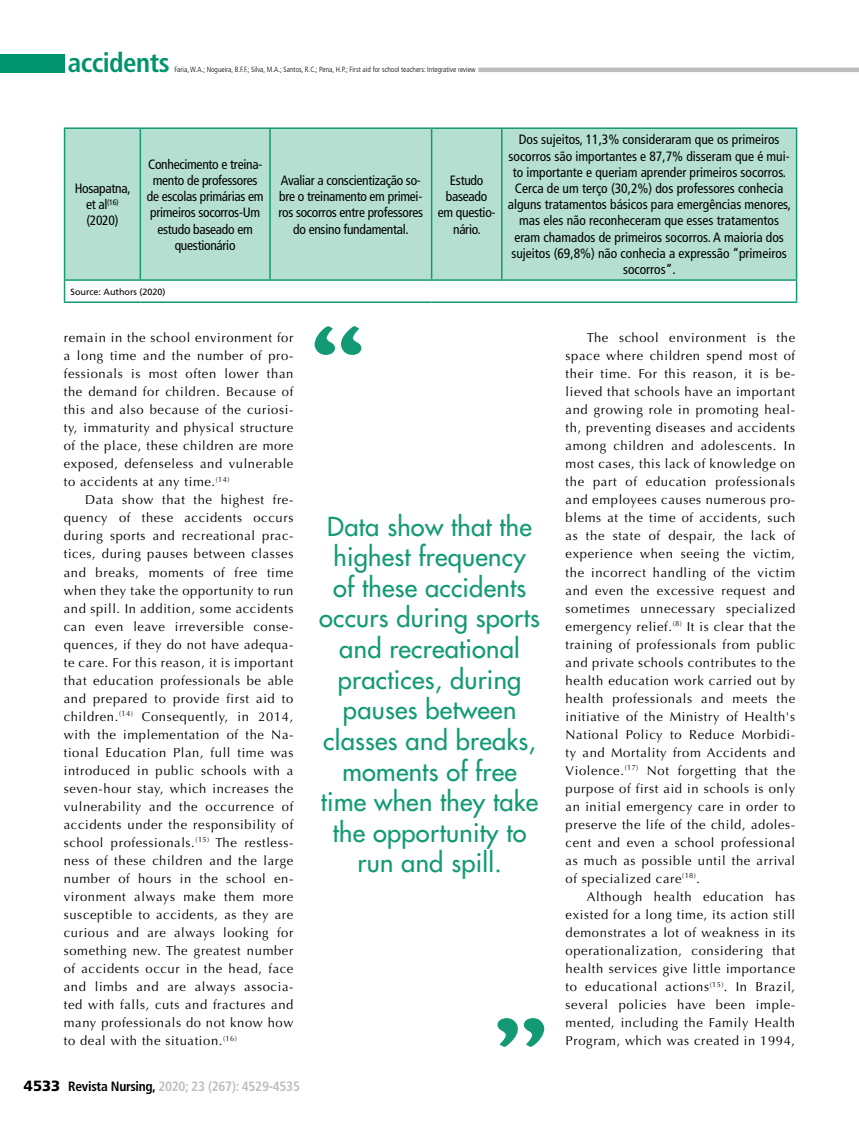
<style>
.page{position:relative;width:859px;height:1132px;background:#fff}
.page>*{position:absolute;margin:0;border:0;box-sizing:border-box;transform-origin:0 0}
.t1{font:700 condensed 27px "Frutiger LT Std";letter-spacing:-.02em;color:#00946c}
.t2{font:500 25.5px/30.6px "Futura Std";letter-spacing:.01em;color:#139a74;text-align:center}
.t3{font:condensed 13.5px/16.2px "Frutiger LT Std";color:#000;text-align:center}
.t4{font:condensed 13.5px/16.2px "Frutiger LT Std";letter-spacing:-.02em;color:#000;text-align:center}
.t5{font:700 condensed 13.5px "Frutiger LT Std";letter-spacing:-.02em;color:#bcbec0}
.t6{font:12.9px/18px "Optima LT Std";letter-spacing:.05em;color:#000;text-align:justify}
.t7{font:9px "Frutiger LT Std";color:#000}
.t8{font:300 condensed 7.5px "Frutiger LT Std";color:#000}
.s1{font-weight:900;font-stretch:normal;font-size:14.85px;color:#000}
.s2{color:#000}
</style>
<div class="page">
<div style="left:0;top:54px;width:65px;height:18px;background:#00946c"></div>
<hr style="left:478px;top:68px;width:381px;height:4px;background:#bcbec0">
<div style="left:65px;top:129px;width:731px;height:150px;background:#b4dfd1"></div>
<hr style="left:64px;top:127px;width:76px;height:2px;background:#139a74">
<hr style="left:64px;top:129px;width:1px;height:150px;background:#139a74">
<hr style="left:140px;top:127px;width:130px;height:2px;background:#139a74">
<hr style="left:140px;top:129px;width:1px;height:150px;background:#139a74">
<hr style="left:270px;top:127px;width:162px;height:2px;background:#139a74">
<hr style="left:269px;top:129px;width:2px;height:150px;background:#139a74">
<hr style="left:432px;top:127px;width:70px;height:2px;background:#139a74">
<hr style="left:431px;top:129px;width:1px;height:150px;background:#139a74">
<hr style="left:502px;top:127px;width:295px;height:2px;background:#139a74">
<hr style="left:501px;top:129px;width:1px;height:150px;background:#139a74">
<hr style="left:796px;top:129px;width:1px;height:150px;background:#139a74">
<hr style="left:64px;top:279px;width:76px;height:2px;background:#139a74">
<svg style="left:64px;top:281px;width:1px;height:20px"></svg>
<hr style="left:140px;top:279px;width:130px;height:2px;background:#139a74">
<hr style="left:270px;top:279px;width:162px;height:2px;background:#139a74">
<hr style="left:432px;top:279px;width:70px;height:2px;background:#139a74">
<hr style="left:502px;top:279px;width:295px;height:2px;background:#139a74">
<svg style="left:796px;top:281px;width:1px;height:20px"></svg>
<hr style="left:64px;top:301px;width:76px;height:2px;background:#139a74">
<hr style="left:140px;top:301px;width:130px;height:2px;background:#139a74">
<hr style="left:270px;top:301px;width:162px;height:2px;background:#139a74">
<hr style="left:432px;top:301px;width:70px;height:2px;background:#139a74">
<hr style="left:502px;top:301px;width:295px;height:2px;background:#139a74">
<svg style="left:497px;top:1018px;width:47px;height:28px"></svg>
<svg style="left:315px;top:326px;width:46px;height:29px"></svg>
<h1 class="t1" style="left:68px;top:47px;width:103px">accidents</h1>
<p class="t8" style="left:174px;top:65px;width:303px">Faria, W.A.; Nogueira, B.F.F.; Silva, M.A.; Santos, R.C.; Pena, H.P.; First aid for school teachers: Integrative review</p>
<p class="t4" style="left:75px;top:180px;width:57px">Hosapatna, et al<sup>(16) </sup>(2020)</p>
<p class="t4" style="left:147px;top:156px;width:118px">Conhecimento e treina&shy;mento de professores de escolas primárias em primeiros socorros-Um estudo baseado em questionário</p>
<p class="t7" style="left:71px;top:286px;width:97px">Source: Authors (2020)</p>
<p class="t4" style="left:278px;top:172px;width:146px">Avaliar a conscientização so&shy;bre o treinamento em primei&shy;ros socorros entre professores do ensino fundamental.</p>
<p class="t4" style="left:438px;top:172px;width:59px">Estudo baseado em questio&shy;nário.</p>
<p class="t3" style="left:508px;top:132px;width:285px">Dos sujeitos, 11,3% consideraram que os primeiros socorros são importantes e 87,7% disseram que é mui&shy;to importante e queriam aprender primeiros socorros.<br>Cerca de um terço (30,2%) dos professores conhecia alguns tratamentos básicos para emergências menores, mas eles não reconheceram que esses tratamentos eram chamados de primeiros socorros. A maioria dos sujeitos (69,8%) não conhecia a expressão “primeiros socorros”.</p>
<p class="t6" style="left:64px;top:329px;width:231px">remain in the school environment for a long time and the number of pro&shy;fessionals is most often lower than the demand for children. Because of this and also because of the curiosi&shy;ty, immaturity and physical structure of the place, these children are more exposed, defenseless and vulnerable to accidents at any time.<sup>(14)</sup></p>
<p class="t6" style="left:64px;top:491px;width:231px;text-indent:21px">Data show that the highest fre&shy;quency of these accidents occurs during sports and recreational prac&shy;tices, during pauses between classes and breaks, moments of free time when they take the opportunity to run and spill. In addition, some accidents can even leave irreversible conse&shy;quences, if they do not have adequa&shy;te care. For this reason, it is important that education professionals be able and prepared to provide first aid to children.<sup>(14)</sup> Consequently, in 2014, with the implementation of the Na&shy;tional Education Plan, full time was introduced in public schools with a seven-hour stay, which increases the vulnerability and the occurrence of accidents under the responsibility of school professionals.<sup>(15)</sup> The restless&shy;ness of these children and the large number of hours in the school en&shy;vironment always make them more susceptible to accidents, as they are curious and are always looking for something new. The greatest number of accidents occur in the head, face and limbs and are always associa&shy;ted with falls, cuts and fractures and many professionals do not know how to deal with the situation.<sup>(16)</sup></p>
<p class="t5" style="left:24px;top:1077px;width:277px"><span class="s1">4533</span> <span class="s2">Revista Nursing,</span> 2020; 23 (267): 4529-4535</p>
<h2 class="t2" style="left:319px;top:511px;width:222px">Data show that the highest frequency<br>of these accidents occurs during sports and recreational practices, during pauses between classes and breaks, moments of free time when they take the opportunity to run and spill.</h2>
<p class="t6" style="left:566px;top:329px;width:231px;text-indent:21px">The school environment is the space where children spend most of their time. For this reason, it is be&shy;lieved that schools have an important and growing role in promoting heal&shy;th, preventing diseases and accidents among children and adolescents. In most cases, this lack of knowledge on the part of education professionals and employees causes numerous pro&shy;blems at the time of accidents, such as the state of despair, the lack of experience when seeing the victim, the incorrect handling of the victim and even the excessive request and sometimes unnecessary specialized emergency relief.<sup>(8)</sup> It is clear that the training of professionals from public and private schools contributes to the health education work carried out by health professionals and meets the initiative of the Ministry of Health's National Policy to Reduce Morbidi&shy;ty and Mortality from Accidents and Violence.<sup>(17)</sup> Not forgetting that the purpose of first aid in schools is only an initial emergency care in order to preserve the life of the child, adoles&shy;cent and even a school professional as much as possible until the arrival of specialized care<sup>(18)</sup>.</p>
<p class="t6" style="left:566px;top:887px;width:231px;text-indent:21px">Although health education has existed for a long time, its action still demonstrates a lot of weakness in its operationalization, considering that health services give little importance to educational actions<sup>(15)</sup>. In Brazil, several policies have been imple&shy;mented, including the Family Health Program, which was created in 1994,</p>
</div>
